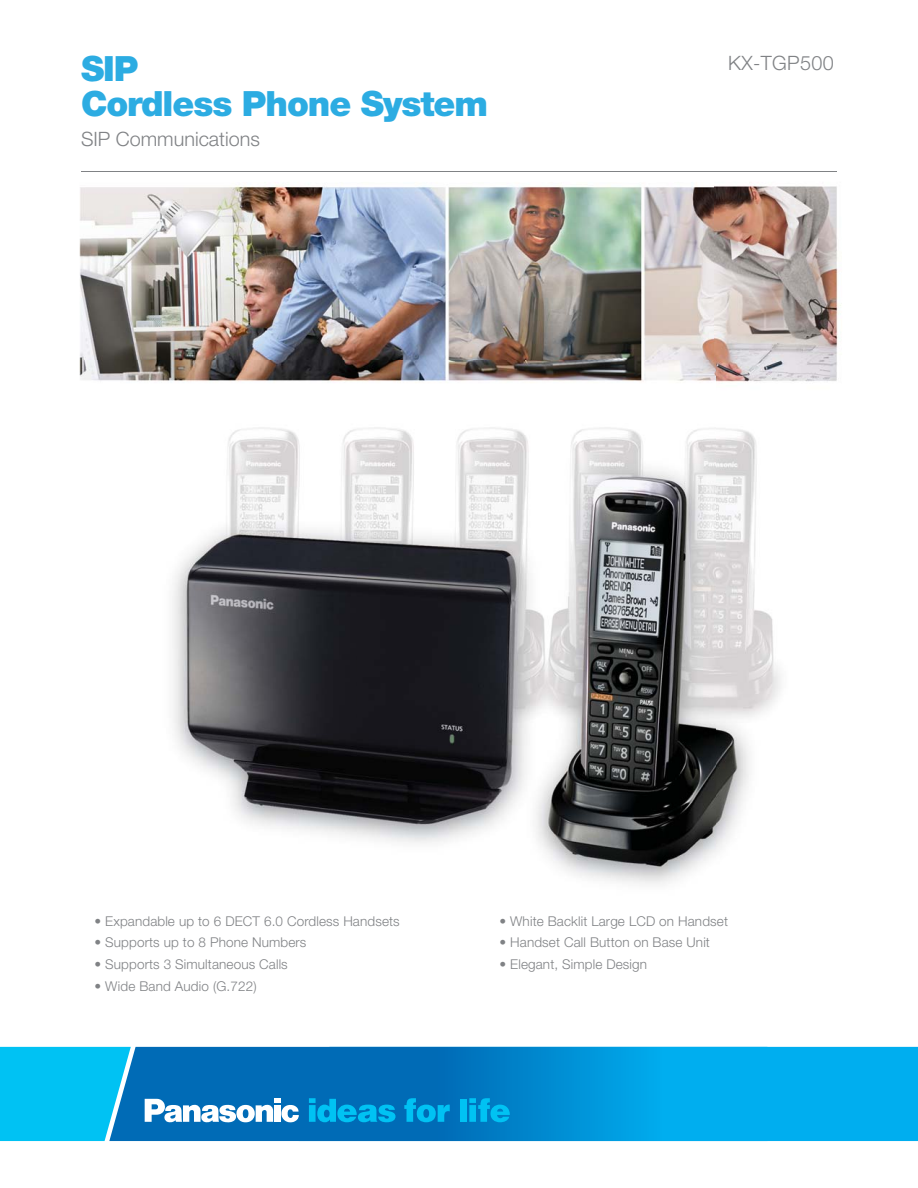
<style>
.page{position:relative;width:918px;height:1188px;background:#fff}
.page>*{position:absolute;margin:0;border:0;box-sizing:border-box;transform-origin:0 0}
.t1{font:900 34.8px/34.8px "Helvetica Neue";letter-spacing:-.03em;color:#2cace2}
.t2{font:300 19.8px "Helvetica Neue";color:#808285}
.t3{font:300 19.8px "Helvetica Neue";letter-spacing:.02em;color:#808285}
.t4{font:300 13.5px "Helvetica Neue";letter-spacing:.01em;color:#808285}
</style>
<div class="page">
<img style="left:0;top:185px;width:918px;height:957px">
<hr style="left:81px;top:171px;width:756px;height:1px;background:#808285">
<div style="left:767px;top:1047px;width:151px;height:94px;background:#00aeef"></div>
<div style="left:0;top:1047px;width:109px;height:94px;background:#00c2f3"></div>
<svg style="left:109px;top:1047px;width:658px;height:94px"></svg>
<svg style="left:145px;top:1099px;width:154px;height:24px"></svg>
<svg style="left:309px;top:1098px;width:87px;height:24px"></svg>
<svg style="left:404px;top:1098px;width:46px;height:24px"></svg>
<div style="left:460px;top:1099px;width:6px;height:23px;background:#00c2f3"></div>
<svg style="left:469px;top:1098px;width:41px;height:24px"></svg>
<h1 class="t1" style="left:81px;top:54px;width:409px">SIP<br>Cordless Phone System</h1>
<h2 class="t2" style="left:81px;top:132px;width:180px">SIP Communications</h2>
<h2 class="t3" style="left:728px;top:55px;width:107px">KX-TGP500</h2>
<p class="t4" style="left:94px;top:916px;width:307px">• Expandable up to 6 DECT 6.0 Cordless Handsets</p>
<p class="t4" style="left:94px;top:938px;width:213px">• Supports up to 8 Phone Numbers</p>
<p class="t4" style="left:94px;top:959px;width:195px">• Supports 3 Simultaneous Calls</p>
<p class="t4" style="left:94px;top:981px;width:164px">• Wide Band Audio (G.722)</p>
<p class="t4" style="left:500px;top:916px;width:230px">• White Backlit Large LCD on Handset</p>
<p class="t4" style="left:500px;top:938px;width:212px">• Handset Call Button on Base Unit</p>
<p class="t4" style="left:500px;top:959px;width:149px">• Elegant, Simple Design</p>
</div>
